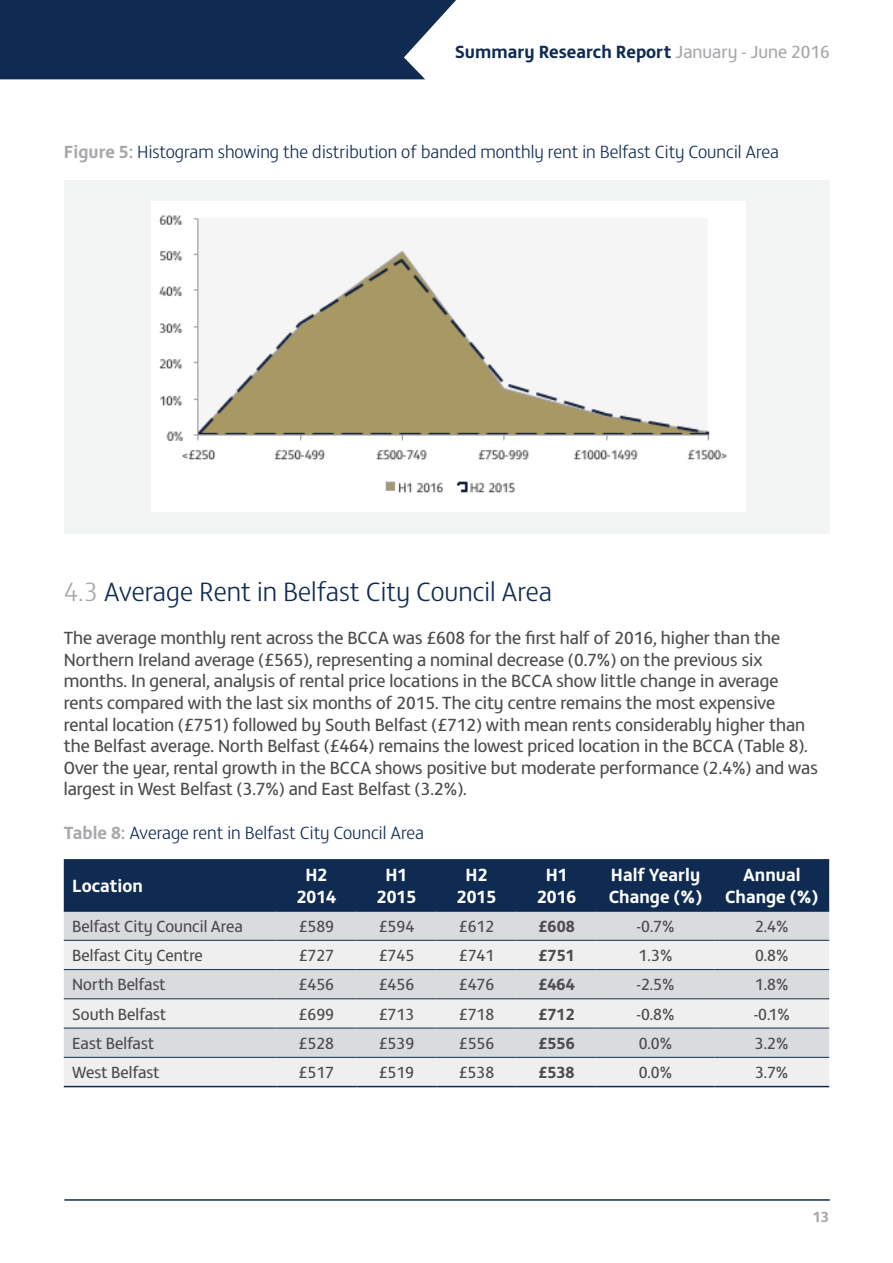
<style>
.page{position:relative;width:893px;height:1263px;background:#fff}
.page>*{position:absolute;margin:0;border:0;box-sizing:border-box;transform-origin:0 0}
.t1{font:300 27px "FS Matthew";color:#102b52}
.t2{font:18px/21.6px "FS Matthew";color:#4d4d4f}
.t3{font:300 18px "FS Matthew";color:#102b52}
.t4{font:700 18px/21.6px "FS Matthew";color:#fff;text-align:center}
.t5{font:700 18px "FS Matthew";color:#102b52}
.t6{font:16.5px "FS Matthew";color:#4d4d4f}
.t7{font:700 16.5px "FS Matthew";color:#4d4d4f}
.t8{font:700 15px "FS Matthew";color:#a7a9ac}
.s1{font-weight:400;color:#a7a9ac}
.s2{font-weight:700;color:#a7a9ac}
.s3{color:#a7a9ac}
</style>
<div class="page">
<div style="left:0;top:0;width:456px;height:79px;background:#102b52"></div>
<hr style="left:64px;top:1199px;width:766px;height:2px;background:#102b52">
<div style="left:65px;top:180px;width:765px;height:354px;background:#f3f4f4"></div>
<div style="left:64px;top:859px;width:765px;height:51px;background:#102b52"></div>
<div style="left:64px;top:912px;width:765px;height:28px;background:#dadbdc"></div>
<svg style="left:64px;top:941px;width:765px;height:145px;fill:#efeff0"></svg>
<hr style="left:64px;top:910px;width:212px;height:2px;background:#102b52">
<hr style="left:276px;top:910px;width:80px;height:2px;background:#102b52">
<hr style="left:356px;top:910px;width:81px;height:2px;background:#102b52">
<hr style="left:437px;top:910px;width:80px;height:2px;background:#102b52">
<hr style="left:517px;top:910px;width:80px;height:2px;background:#102b52">
<hr style="left:597px;top:910px;width:117px;height:2px;background:#102b52">
<hr style="left:714px;top:910px;width:115px;height:2px;background:#102b52">
<hr style="left:64px;top:1086px;width:212px;height:1px;background:#102b52">
<hr style="left:276px;top:1086px;width:80px;height:1px;background:#102b52">
<hr style="left:356px;top:1086px;width:81px;height:1px;background:#102b52">
<hr style="left:437px;top:1086px;width:80px;height:1px;background:#102b52">
<hr style="left:517px;top:1086px;width:80px;height:1px;background:#102b52">
<hr style="left:597px;top:1086px;width:117px;height:1px;background:#102b52">
<hr style="left:714px;top:1086px;width:115px;height:1px;background:#102b52">
<hr style="left:64px;top:940px;width:212px;height:1px;background:#102b52">
<hr style="left:276px;top:940px;width:80px;height:1px;background:#102b52">
<hr style="left:356px;top:940px;width:81px;height:1px;background:#102b52">
<hr style="left:437px;top:940px;width:80px;height:1px;background:#102b52">
<hr style="left:517px;top:940px;width:80px;height:1px;background:#102b52">
<hr style="left:597px;top:940px;width:117px;height:1px;background:#102b52">
<hr style="left:714px;top:940px;width:115px;height:1px;background:#102b52">
<hr style="left:64px;top:969px;width:212px;height:1px;background:#102b52">
<hr style="left:276px;top:969px;width:80px;height:1px;background:#102b52">
<hr style="left:356px;top:969px;width:81px;height:1px;background:#102b52">
<hr style="left:437px;top:969px;width:80px;height:1px;background:#102b52">
<hr style="left:517px;top:969px;width:80px;height:1px;background:#102b52">
<hr style="left:597px;top:969px;width:117px;height:1px;background:#102b52">
<hr style="left:714px;top:969px;width:115px;height:1px;background:#102b52">
<hr style="left:64px;top:998px;width:212px;height:1px;background:#102b52">
<hr style="left:276px;top:998px;width:80px;height:1px;background:#102b52">
<hr style="left:356px;top:998px;width:81px;height:1px;background:#102b52">
<hr style="left:437px;top:998px;width:80px;height:1px;background:#102b52">
<hr style="left:517px;top:998px;width:80px;height:1px;background:#102b52">
<hr style="left:597px;top:998px;width:117px;height:1px;background:#102b52">
<hr style="left:714px;top:998px;width:115px;height:1px;background:#102b52">
<hr style="left:64px;top:1028px;width:212px;height:1px;background:#102b52">
<hr style="left:276px;top:1028px;width:80px;height:1px;background:#102b52">
<hr style="left:356px;top:1028px;width:81px;height:1px;background:#102b52">
<hr style="left:437px;top:1028px;width:80px;height:1px;background:#102b52">
<hr style="left:517px;top:1028px;width:80px;height:1px;background:#102b52">
<hr style="left:597px;top:1028px;width:117px;height:1px;background:#102b52">
<hr style="left:714px;top:1028px;width:115px;height:1px;background:#102b52">
<hr style="left:64px;top:1057px;width:212px;height:1px;background:#102b52">
<hr style="left:276px;top:1057px;width:80px;height:1px;background:#102b52">
<hr style="left:356px;top:1057px;width:81px;height:1px;background:#102b52">
<hr style="left:437px;top:1057px;width:80px;height:1px;background:#102b52">
<hr style="left:517px;top:1057px;width:80px;height:1px;background:#102b52">
<hr style="left:597px;top:1057px;width:117px;height:1px;background:#102b52">
<hr style="left:714px;top:1057px;width:115px;height:1px;background:#102b52">
<img style="left:152px;top:201px;width:594px;height:311px">
<p class="t5" style="left:455px;top:37px;width:376px">Summary Research Report <span class="s1">January - June 2016</span></p>
<p class="t3" style="left:64px;top:139px;width:717px"><span class="s2">Figure 5:</span> Histogram showing the distribution of banded monthly rent in Belfast City Council Area</p>
<h1 class="t1" style="left:64px;top:572px;width:490px"><span class="s3">4.3</span> Average Rent in Belfast City Council Area</h1>
<p class="t2" style="left:64px;top:626px;width:755px">The average monthly rent across the BCCA was £608 for the first half of 2016, higher than the Northern Ireland average (£565), representing a nominal decrease (0.7%) on the previous six months. In general, analysis of rental price locations in the BCCA show little change in average rents compared with the last six months of 2015. The city centre remains the most expensive rental location (£751) followed by South Belfast (£712) with mean rents considerably higher than the Belfast average. North Belfast (£464) remains the lowest priced location in the BCCA (Table 8).<br>Over the year, rental growth in the BCCA shows positive but moderate performance (2.4%) and was largest in West Belfast (3.7%) and East Belfast (3.2%).</p>
<p class="t3" style="left:64px;top:819px;width:362px"><span class="s2">Table 8:</span> Average rent in Belfast City Council Area</p>
<p class="t4" style="left:72px;top:873px;width:72px">Location</p>
<p class="t4" style="left:297px;top:862px;width:41px">H2<br>2014</p>
<p class="t4" style="left:377px;top:862px;width:41px">H1<br>2015</p>
<p class="t4" style="left:457px;top:862px;width:41px">H2<br>2015</p>
<p class="t4" style="left:537px;top:862px;width:41px">H1<br>2016</p>
<p class="t4" style="left:609px;top:862px;width:95px;text-align:left">Half Yearly<br>Change (%)</p>
<p class="t4" style="left:725px;top:862px;width:95px">Annual<br>Change (%)</p>
<p class="t6" style="left:72px;top:914px;width:172px">Belfast City Council Area</p>
<p class="t6" style="left:299px;top:914px;width:37px">£589</p>
<p class="t6" style="left:379px;top:914px;width:37px">£594</p>
<p class="t6" style="left:459px;top:914px;width:37px">£612</p>
<p class="t7" style="left:539px;top:913px;width:38px">£608</p>
<p class="t6" style="left:637px;top:914px;width:39px">-0.7%</p>
<p class="t6" style="left:755px;top:914px;width:35px">2.4%</p>
<p class="t6" style="left:72px;top:943px;width:132px">Belfast City Centre</p>
<p class="t6" style="left:299px;top:943px;width:37px">£727</p>
<p class="t6" style="left:379px;top:943px;width:37px">£745</p>
<p class="t6" style="left:459px;top:943px;width:37px">£741</p>
<p class="t7" style="left:539px;top:942px;width:38px">£751</p>
<p class="t6" style="left:639px;top:943px;width:35px">1.3%</p>
<p class="t6" style="left:755px;top:943px;width:35px">0.8%</p>
<p class="t6" style="left:72px;top:972px;width:95px">North Belfast</p>
<p class="t6" style="left:299px;top:972px;width:37px">£456</p>
<p class="t6" style="left:379px;top:972px;width:37px">£456</p>
<p class="t6" style="left:459px;top:972px;width:37px">£476</p>
<p class="t7" style="left:539px;top:971px;width:38px">£464</p>
<p class="t6" style="left:636px;top:972px;width:40px">-2.5%</p>
<p class="t6" style="left:755px;top:972px;width:35px">1.8%</p>
<p class="t6" style="left:72px;top:1002px;width:95px">South Belfast</p>
<p class="t6" style="left:299px;top:1002px;width:37px">£699</p>
<p class="t6" style="left:379px;top:1002px;width:37px">£713</p>
<p class="t6" style="left:459px;top:1002px;width:37px">£718</p>
<p class="t7" style="left:539px;top:1001px;width:38px">£712</p>
<p class="t6" style="left:636px;top:1002px;width:40px">-0.8%</p>
<p class="t6" style="left:754px;top:1002px;width:38px">-0.1%</p>
<p class="t6" style="left:72px;top:1031px;width:83px">East Belfast</p>
<p class="t6" style="left:299px;top:1031px;width:37px">£528</p>
<p class="t6" style="left:379px;top:1031px;width:37px">£539</p>
<p class="t6" style="left:459px;top:1031px;width:37px">£556</p>
<p class="t7" style="left:538px;top:1030px;width:38px">£556</p>
<p class="t6" style="left:639px;top:1031px;width:35px">0.0%</p>
<p class="t6" style="left:755px;top:1031px;width:35px">3.2%</p>
<p class="t6" style="left:72px;top:1060px;width:89px">West Belfast</p>
<p class="t6" style="left:299px;top:1060px;width:37px">£517</p>
<p class="t6" style="left:379px;top:1060px;width:37px">£519</p>
<p class="t6" style="left:459px;top:1060px;width:37px">£538</p>
<p class="t7" style="left:538px;top:1059px;width:38px">£538</p>
<p class="t6" style="left:639px;top:1060px;width:35px">0.0%</p>
<p class="t6" style="left:755px;top:1060px;width:35px">3.7%</p>
<p class="t8" style="left:813px;top:1204px;width:18px">13</p>
</div>
